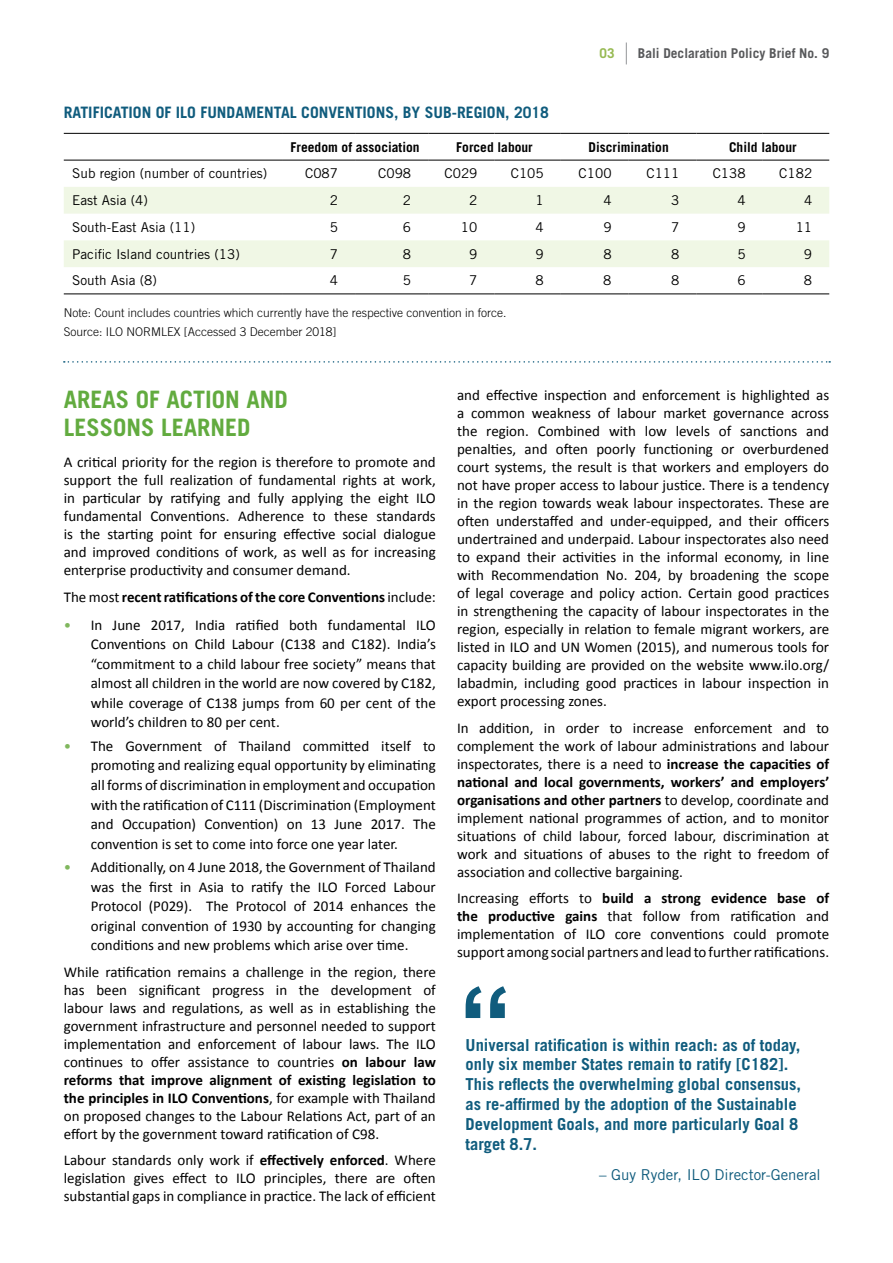
<style>
.page{position:relative;width:893px;height:1263px;background:#fff}
.page>*{position:absolute;margin:0;border:0;box-sizing:border-box;transform-origin:0 0}
.t1{font:700 24px/28.8px "Trade Gothic";color:#62ab3f}
.t2{font:700 16.5px/19.8px "Trade Gothic";color:#105c7d}
.t3{font:700 15.75px "Trade Gothic";color:#105c7d}
.t4{font:15px/18px "Calibri";color:#000;text-align:justify}
.t5{font:700 15px "Calibri";color:#000}
.t6{font:15px "Trade Gothic";color:#105c7d}
.t7{font:13.5px "Trade Gothic LT Std";color:#000}
.t8{font:700 13.5px "Trade Gothic LT Std";color:#000}
.t9{font:700 13.5px "Trade Gothic";color:#58595b}
.t10{font:700 13.5px "Trade Gothic";color:#97ba53}
.t11{font:300 12px/18.6px "Trade Gothic";color:#000}
.s1{font-weight:400}
.s2{color:#80b75e}
.s3{font-weight:700}
</style>
<div class="page">
<svg style="left:626px;top:43px;width:1px;height:21px"></svg>
<svg style="left:466px;top:986px;width:40px;height:32px"></svg>
<svg style="left:64px;top:361px;width:766px;height:2px"></svg>
<svg style="left:64px;top:187px;width:765px;height:80px;fill:#f0f7e5"></svg>
<hr style="left:64px;top:133px;width:218px;height:1px;background:#000">
<hr style="left:282px;top:133px;width:73px;height:1px;background:#000">
<hr style="left:355px;top:133px;width:73px;height:1px;background:#000">
<hr style="left:428px;top:133px;width:66px;height:1px;background:#000">
<hr style="left:494px;top:133px;width:67px;height:1px;background:#000">
<hr style="left:561px;top:133px;width:68px;height:1px;background:#000">
<hr style="left:629px;top:133px;width:67px;height:1px;background:#000">
<hr style="left:696px;top:133px;width:67px;height:1px;background:#000">
<hr style="left:763px;top:133px;width:66px;height:1px;background:#000">
<hr style="left:64px;top:160px;width:218px;height:1px;background:#000">
<hr style="left:282px;top:160px;width:73px;height:1px;background:#000">
<hr style="left:355px;top:160px;width:73px;height:1px;background:#000">
<hr style="left:428px;top:160px;width:66px;height:1px;background:#000">
<hr style="left:494px;top:160px;width:67px;height:1px;background:#000">
<hr style="left:561px;top:160px;width:68px;height:1px;background:#000">
<hr style="left:629px;top:160px;width:67px;height:1px;background:#000">
<hr style="left:696px;top:160px;width:67px;height:1px;background:#000">
<hr style="left:763px;top:160px;width:66px;height:1px;background:#000">
<hr style="left:64px;top:293px;width:218px;height:1px;background:#000">
<hr style="left:282px;top:293px;width:73px;height:1px;background:#000">
<hr style="left:355px;top:293px;width:73px;height:1px;background:#000">
<hr style="left:428px;top:293px;width:66px;height:1px;background:#000">
<hr style="left:494px;top:293px;width:67px;height:1px;background:#000">
<hr style="left:561px;top:293px;width:68px;height:1px;background:#000">
<hr style="left:629px;top:293px;width:67px;height:1px;background:#000">
<hr style="left:696px;top:293px;width:67px;height:1px;background:#000">
<hr style="left:763px;top:293px;width:66px;height:1px;background:#000">
<p class="t10" style="left:600px;top:45px;width:17px">03</p>
<p class="t9" style="left:638px;top:45px;width:193px">Bali Declaration Policy Brief No. 9</p>
<p class="t3" style="left:64px;top:103px;width:487px">RATIFICATION OF ILO FUNDAMENTAL CONVENTIONS, BY SUB-REGION, 2018</p>
<p class="t8" style="left:291px;top:138px;width:130px">Freedom of association</p>
<p class="t8" style="left:456px;top:138px;width:78px">Forced labour</p>
<p class="t8" style="left:588px;top:138px;width:82px">Discrimination</p>
<p class="t8" style="left:729px;top:138px;width:69px">Child labour</p>
<p class="t7" style="left:72px;top:165px;width:196px">Sub region (number of countries)</p>
<p class="t7" style="left:305px;top:165px;width:34px">C087</p>
<p class="t7" style="left:378px;top:165px;width:34px">C098</p>
<p class="t7" style="left:444px;top:165px;width:34px">C029</p>
<p class="t7" style="left:511px;top:165px;width:34px">C105</p>
<p class="t7" style="left:579px;top:165px;width:34px">C100</p>
<p class="t7" style="left:646px;top:165px;width:34px">C111</p>
<p class="t7" style="left:713px;top:165px;width:34px">C138</p>
<p class="t7" style="left:779px;top:165px;width:34px">C182</p>
<p class="t7" style="left:72px;top:192px;width:77px">East Asia (4)</p>
<p class="t7" style="left:330px;top:192px;width:10px">2</p>
<p class="t7" style="left:403px;top:192px;width:10px">2</p>
<p class="t7" style="left:469px;top:192px;width:10px">2</p>
<p class="t7" style="left:536px;top:192px;width:10px">1</p>
<p class="t7" style="left:603px;top:192px;width:10px">4</p>
<p class="t7" style="left:671px;top:192px;width:10px">3</p>
<p class="t7" style="left:737px;top:192px;width:10px">4</p>
<p class="t7" style="left:804px;top:192px;width:10px">4</p>
<p class="t7" style="left:72px;top:219px;width:124px">South-East Asia (11)</p>
<p class="t7" style="left:330px;top:219px;width:10px">5</p>
<p class="t7" style="left:403px;top:219px;width:10px">6</p>
<p class="t7" style="left:461px;top:219px;width:18px">10</p>
<p class="t7" style="left:536px;top:219px;width:10px">4</p>
<p class="t7" style="left:603px;top:219px;width:10px">9</p>
<p class="t7" style="left:671px;top:219px;width:10px">7</p>
<p class="t7" style="left:737px;top:219px;width:10px">9</p>
<p class="t7" style="left:796px;top:219px;width:18px">11</p>
<p class="t7" style="left:72px;top:246px;width:169px">Pacific Island countries (13)</p>
<p class="t7" style="left:330px;top:246px;width:10px">7</p>
<p class="t7" style="left:403px;top:246px;width:10px">8</p>
<p class="t7" style="left:469px;top:246px;width:10px">9</p>
<p class="t7" style="left:535px;top:246px;width:10px">9</p>
<p class="t7" style="left:603px;top:246px;width:10px">8</p>
<p class="t7" style="left:671px;top:246px;width:10px">8</p>
<p class="t7" style="left:737px;top:246px;width:10px">5</p>
<p class="t7" style="left:804px;top:246px;width:10px">9</p>
<p class="t7" style="left:72px;top:272px;width:86px">South Asia (8)</p>
<p class="t7" style="left:330px;top:272px;width:10px">4</p>
<p class="t7" style="left:403px;top:272px;width:10px">5</p>
<p class="t7" style="left:469px;top:272px;width:10px">7</p>
<p class="t7" style="left:535px;top:272px;width:10px">8</p>
<p class="t7" style="left:603px;top:272px;width:10px">8</p>
<p class="t7" style="left:671px;top:272px;width:10px">8</p>
<p class="t7" style="left:737px;top:272px;width:10px">6</p>
<p class="t7" style="left:804px;top:272px;width:10px">8</p>
<p class="t11" style="left:64px;top:303px;width:444px">Note: Count includes countries which currently have the respective convention in force.<br>Source: ILO NORMLEX [Accessed 3 December 2018]</p>
<h1 class="t1" style="left:64px;top:384px;width:226px">AREAS OF ACTION AND<br>LESSONS LEARNED</h1>
<p class="t4" style="left:64px;top:452px;width:374px">A critical priority for the region is therefore to promote and support the full realization of fundamental rights at work, in particular by ratifying and fully applying the eight ILO fundamental Conventions. Adherence to these standards is the starting point for ensuring effective social dialogue and improved conditions of work, as well as for increasing enterprise productivity and consumer demand.</p>
<p class="t5" style="left:64px;top:587px;width:374px"><span class="s1">The most</span> recent ratifications of the core Conventions <span class="s1">include:</span></p>
<p class="t4" style="left:91px;top:614px;width:347px;line-height:19.5px;text-indent:-27px"><span class="s2">•</span> In June 2017, India ratified both fundamental ILO Conventions on Child Labour (C138 and C182). India’s “commitment to a child labour free society” means that almost all children in the world are now covered by C182, while coverage of C138 jumps from 60 per cent of the world’s children to 80 per cent.</p>
<p class="t4" style="left:91px;top:735px;width:347px;line-height:19.5px;text-indent:-27px"><span class="s2">•</span> The Government of Thailand committed itself to promoting and realizing equal opportunity by eliminating all forms of discrimination in employment and occupation with the ratification of C111 (Discrimination (Employment and Occupation) Convention) on 13 June 2017. The convention is set to come into force one year later.</p>
<p class="t4" style="left:91px;top:857px;width:347px;line-height:19.5px;text-indent:-27px"><span class="s2">•</span> Additionally, on 4 June 2018, the Government of Thailand was the first in Asia to ratify the ILO Forced Labour Protocol (P029). The Protocol of 2014 enhances the original convention of 1930 by accounting for changing conditions and new problems which arise over time.</p>
<p class="t4" style="left:64px;top:962px;width:374px">While ratification remains a challenge in the region, there has been significant progress in the development of labour laws and regulations, as well as in establishing the government infrastructure and personnel needed to support implementation and enforcement of labour laws. The ILO continues to offer assistance to countries <span class="s3">on labour law reforms that improve alignment of existing legislation to the principles in ILO Conventions</span>, for example with Thailand on proposed changes to the Labour Relations Act, part of an effort by the government toward ratification of C98.</p>
<p class="t4" style="left:64px;top:1150px;width:374px">Labour standards only work if <span class="s3">effectively enforced</span>. Where legislation gives effect to ILO principles, there are often substantial gaps in compliance in practice. The lack of efficient</p>
<p class="t4" style="left:457px;top:386px;width:374px">and effective inspection and enforcement is highlighted as a common weakness of labour market governance across the region. Combined with low levels of sanctions and penalties, and often poorly functioning or overburdened court systems, the result is that workers and employers do not have proper access to labour justice. There is a tendency in the region towards weak labour inspectorates. These are often understaffed and under-equipped, and their officers undertrained and underpaid. Labour inspectorates also need to expand their activities in the informal economy, in line with Recommendation No. 204, by broadening the scope of legal coverage and policy action. Certain good practices in strengthening the capacity of labour inspectorates in the region, especially in relation to female migrant workers, are listed in ILO and UN Women (2015), and numerous tools for capacity building are provided on the website www.ilo.org/ labadmin, including good practices in labour inspection in export processing zones.</p>
<p class="t4" style="left:457px;top:718px;width:374px">In addition, in order to increase enforcement and to complement the work of labour administrations and labour inspectorates, there is a need to <span class="s3">increase the capacities of national and local governments, workers’ and employers’ organisations and other partners</span> to develop, coordinate and implement national programmes of action, and to monitor situations of child labour, forced labour, discrimination at work and situations of abuses to the right to freedom of association and collective bargaining.</p>
<p class="t4" style="left:457px;top:889px;width:374px">Increasing efforts to <span class="s3">build a strong evidence base of the productive gains</span> that follow from ratification and implementation of ILO core conventions could promote support among social partners and lead to further ratifications.</p>
<p class="t2" style="left:466px;top:1034px;width:337px">Universal ratification is within reach: as of today, only six member States remain to ratify [C182].<br>This reflects the overwhelming global consensus, as re-affirmed by the adoption of the Sustainable Development Goals, and more particularly Goal 8 target 8.7.</p>
<p class="t6" style="left:599px;top:1166px;width:223px">– Guy Ryder, ILO Director-General</p>
</div>
